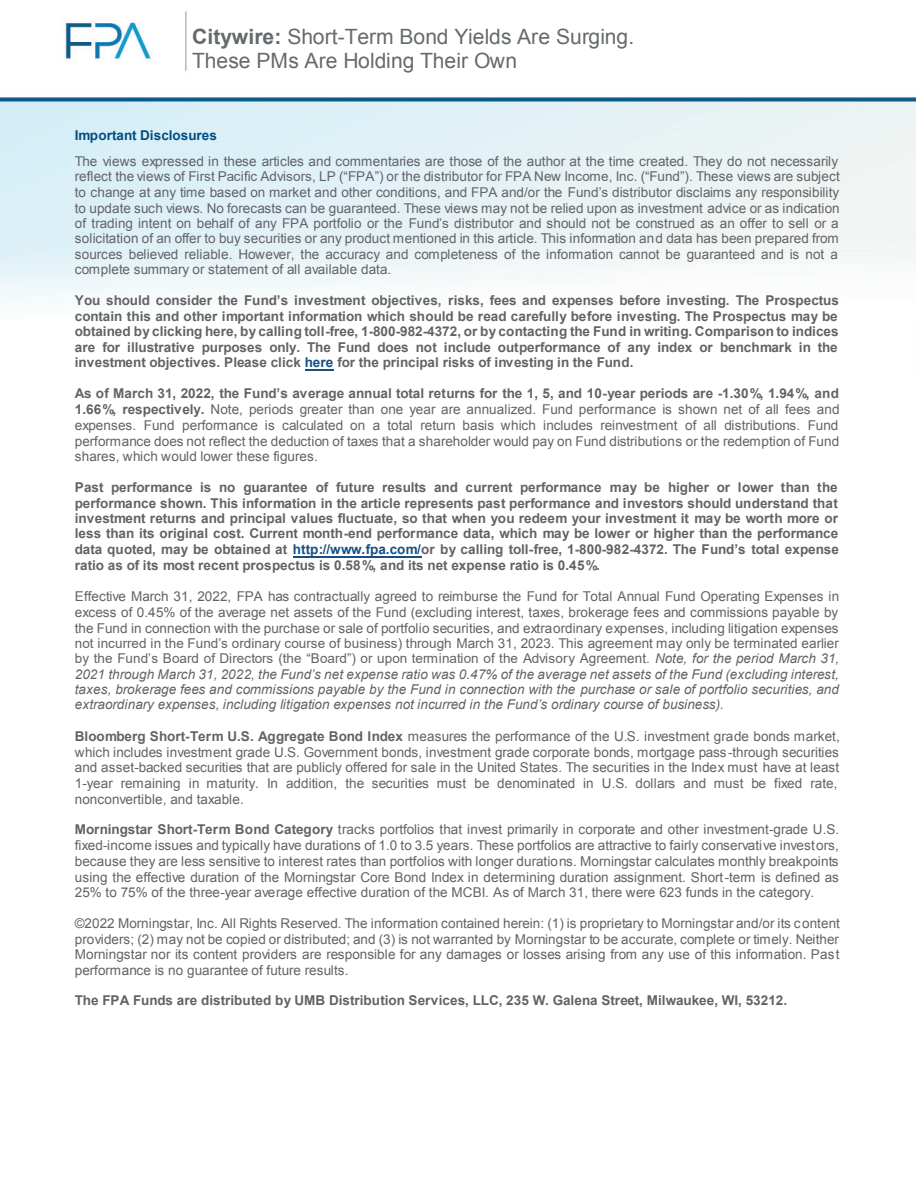
<style>
.page{position:relative;width:918px;height:1188px;background:#fff}
.page>*{position:absolute;margin:0;border:0;box-sizing:border-box;transform-origin:0 0}
.t1{font:21.15px/24.3px "Arial";color:#656a6d}
.t2{font:13.5px/15.8px "Arial";letter-spacing:.005em;color:#636366;text-align:justify}
.t3{font:700 13.5px/15.6px "Arial";letter-spacing:.005em;color:#636366;text-align:justify}
.t4{font:700 13.5px "Arial";color:#024d81}
.s1{font-weight:700}
.s2{color:#155082}
.s3{font-style:italic}
</style>
<div class="page">
<img style="left:0;top:11px;width:915px;height:291px">
<hr style="left:305px;top:369px;width:29px;height:2px;background:#155082">
<hr style="left:293px;top:556px;width:128px;height:1px;background:#155082">
<h1 class="t1" style="left:192px;top:24px;width:444px"><span class="s1">Citywire:</span> Short-Term Bond Yields Are Surging.<br>These PMs Are Holding Their Own</h1>
<p class="t4" style="left:75px;top:127px;width:144px">Important Disclosures</p>
<p class="t2" style="left:75px;top:153px;width:766px;text-align:left">The views expressed in these articles and commentaries are those of the author at the time created. They do not necessarily reflect the views of First Pacific Advisors, LP (“FPA”) or the distributor for FPA New Income, Inc. (“Fund”). These views are subject to change at any time based on market and other conditions, and FPA and/or the Fund’s distributor disclaims any responsibility to update such views. No forecasts can be guaranteed. These views may not be relied upon as investment advice or as indication of trading intent on behalf of any FPA portfolio or the Fund’s distributor and should not be construed as an offer to sell or a solicitation of an offer to buy securities or any product mentioned in this article. This information and data has been prepared from sources believed reliable. However, the accuracy and completeness of the information cannot be guaranteed and is not a complete summary or statement of all available data.</p>
<p class="t3" style="left:75px;top:293px;width:765px">You should consider the Fund’s investment objectives, risks, fees and expenses before investing. The Prospectus contain this and other important information which should be read carefully before investing. The Prospectus may be obtained by clicking here, by calling toll-free, 1-800-982-4372, or by contacting the Fund in writing. Comparison to indices are for illustrative purposes only. The Fund does not include outperformance of any index or benchmark in the investment objectives. Please click <span class="s2">here</span> for the principal risks of investing in the Fund.</p>
<p class="t2" style="left:75px;top:386px;width:766px"><span class="s1">As of March 31, 2022, the Fund’s average annual total returns for the 1, 5, and 10-year periods are -1.30%, 1.94%, and 1.66%, respectively.</span> Note, periods greater than one year are annualized. Fund performance is shown net of all fees and expenses. Fund performance is calculated on a total return basis which includes reinvestment of all distributions. Fund performance does not reflect the deduction of taxes that a shareholder would pay on Fund distributions or the redemption of Fund shares, which would lower these figures.</p>
<p class="t3" style="left:75px;top:480px;width:766px">Past performance is no guarantee of future results and current performance may be higher or lower than the performance shown. This information in the article represents past performance and investors should understand that investment returns and principal values fluctuate, so that when you redeem your investment it may be worth more or less than its original cost. Current month-end performance data, which may be lower or higher than the performance data quoted, may be obtained at <span class="s2">http://www.fpa.com/</span>or by calling toll-free, 1-800-982-4372. The Fund’s total expense ratio as of its most recent prospectus is 0.58%, and its net expense ratio is 0.45%.</p>
<p class="t2" style="left:75px;top:589px;width:766px">Effective March 31, 2022, FPA has contractually agreed to reimburse the Fund for Total Annual Fund Operating Expenses in excess of 0.45% of the average net assets of the Fund (excluding interest, taxes, brokerage fees and commissions payable by the Fund in connection with the purchase or sale of portfolio securities, and extraordinary expenses, including litigation expenses not incurred in the Fund’s ordinary course of business) through March 31, 2023. This agreement may only be terminated earlier by the Fund’s Board of Directors (the “Board”) or upon termination of the Advisory Agreement. <span class="s3">Note, for the period March 31, 2021 through March 31, 2022, the Fund’s net expense ratio was 0.47% of the average net assets of the Fund (excluding interest, taxes, brokerage fees and commissions payable by the Fund in connection with the purchase or sale of portfolio securities, and extraordinary expenses, including litigation expenses not incurred in the Fund’s ordinary course of business).</span></p>
<p class="t2" style="left:75px;top:728px;width:767px;text-align:left"><span class="s1">Bloomberg Short-Term U.S. Aggregate Bond Index</span> measures the performance of the U.S. investment grade bonds market, which includes investment grade U.S. Government bonds, investment grade corporate bonds, mortgage pass-through securities and asset-backed securities that are publicly offered for sale in the United States. The securities in the Index must have at least 1-year remaining in maturity. In addition, the securities must be denominated in U.S. dollars and must be fixed rate, nonconvertible, and taxable.</p>
<p class="t2" style="left:75px;top:821px;width:766px"><span class="s1">Morningstar Short-Term Bond Category</span> tracks portfolios that invest primarily in corporate and other investment-grade U.S. fixed-income issues and typically have durations of 1.0 to 3.5 years. These portfolios are attractive to fairly conservative investors, because they are less sensitive to interest rates than portfolios with longer durations. Morningstar calculates monthly breakpoints using the effective duration of the Morningstar Core Bond Index in determining duration assignment. Short-term is defined as 25% to 75% of the three-year average effective duration of the MCBI. As of March 31, there were 623 funds in the category.</p>
<p class="t2" style="left:75px;top:916px;width:767px">©2022 Morningstar, Inc. All Rights Reserved. The information contained herein: (1) is proprietary to Morningstar and/or its content providers; (2) may not be copied or distributed; and (3) is not warranted by Morningstar to be accurate, complete or timely. Neither Morningstar nor its content providers are responsible for any damages or losses arising from any use of this information. Past performance is no guarantee of future results.</p>
<p class="t3" style="left:75px;top:993px;width:714px">The FPA Funds are distributed by UMB Distribution Services, LLC, 235 W. Galena Street, Milwaukee, WI, 53212.</p>
</div>
